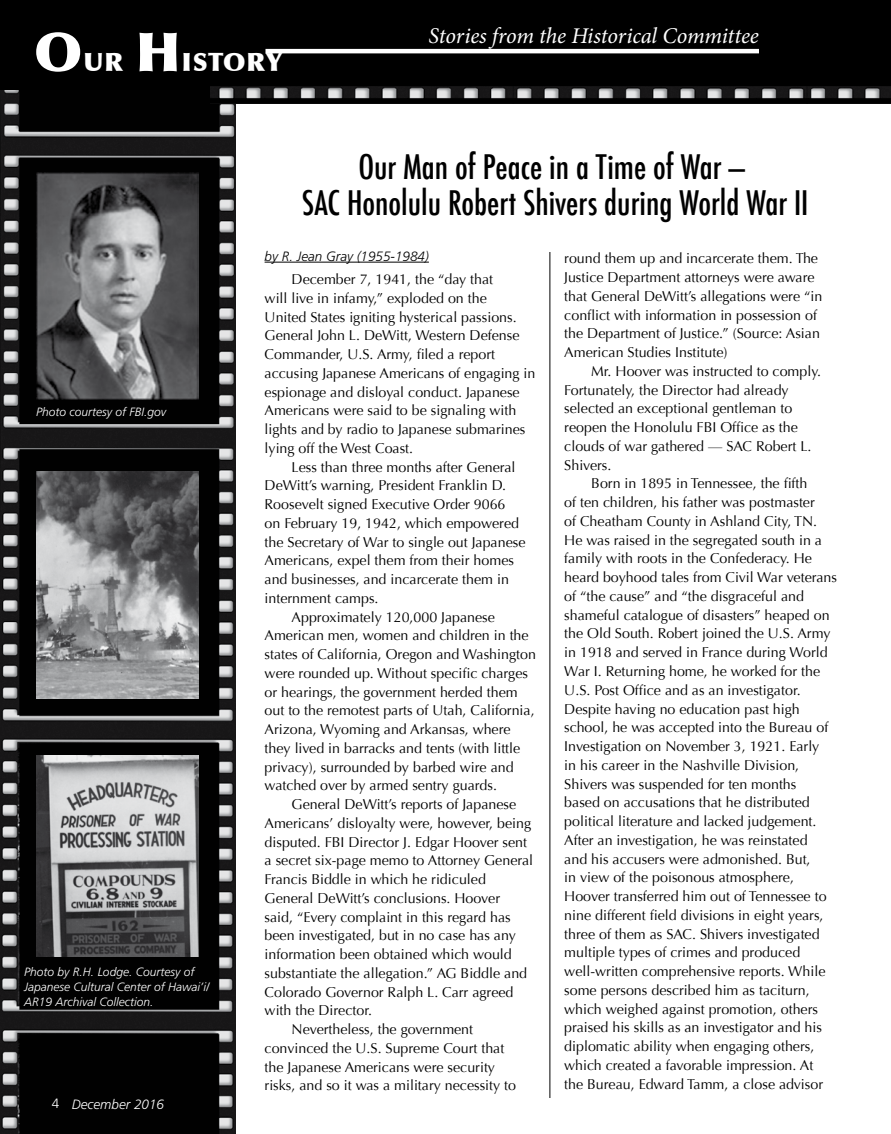
<style>
.page{position:relative;width:891px;height:1134px;background:#fff}
.page>*{position:absolute;margin:0;border:0;box-sizing:border-box;transform-origin:0 0}
.t1{font:500 condensed 33px/36px "Futura";color:#000;text-align:center}
.t2{font:900 25.2px "Optima";letter-spacing:.025em;color:#fff}
.t3{font:italic 22.5px "Minion Pro";letter-spacing:-.01em;color:#fff}
.t4{font:14.25px/18.8px "Optima";color:#000}
.t5{font:italic 300 13.5px "Frutiger";color:#000}
.t6{font:italic 300 13.5px "Frutiger";color:#fff}
.t7{font:italic 300 12px/15px "Frutiger";color:#fff}
.s1{font-size:54px}
.s2{font-style:normal}
</style>
<div class="page">
<div style="left:0;top:0;width:891px;height:90px;background:#000"></div>
<hr style="left:266px;top:49px;width:493px;height:4px;background:#fff">
<img style="left:0;top:90px;width:235px;height:1044px">
<img style="left:37px;top:173px;width:162px;height:227px">
<img style="left:37px;top:472px;width:162px;height:227px">
<img style="left:37px;top:755px;width:162px;height:202px">
<img style="left:211px;top:86px;width:680px;height:17px">
<hr style="left:265px;top:262px;width:164px;height:1px;background:#000">
<hr style="left:550px;top:252px;width:1px;height:846px;background:#000">
<h2 class="t2" style="left:34px;top:47px;width:250px"><span class="s1">O</span>UR <span class="s1">H</span>ISTORY</h2>
<h3 class="t3" style="left:429px;top:21px;width:332px">Stories from the Historical Committee</h3>
<p class="t7" style="left:36px;top:405px;width:132px">Photo courtesy of FBI.gov</p>
<p class="t7" style="left:24px;top:964px;width:187px">Photo by R.H. Lodge. Courtesy of<br>Japanese Cultural Center of Hawai’i/<br>AR19 Archival Collection.</p>
<p class="t6" style="left:52px;top:1096px;width:114px"><span class="s2">4</span> December 2016</p>
<h1 class="t1" style="left:302px;top:149px;width:508px">Our Man of Peace in a Time of War —<br>SAC Honolulu Robert Shivers during World War II</h1>
<p class="t5" style="left:265px;top:248px;width:166px">by R. Jean Gray (1955-1984)</p>
<p class="t4" style="left:265px;top:270px;width:272px;text-indent:27px">December 7, 1941, the “day that<br>will live in infamy,” exploded on the<br>United States igniting hysterical passions.<br>General John L. DeWitt, Western Defense Commander, U.S. Army, filed a report accusing Japanese Americans of engaging in espionage and disloyal conduct. Japanese Americans were said to be signaling with lights and by radio to Japanese submarines lying off the West Coast.</p>
<p class="t4" style="left:292px;top:458px;width:225px">Less than three months after General</p>
<p class="t4" style="left:265px;top:476px;width:243px">DeWitt’s warning, President Franklin D.</p>
<p class="t4" style="left:265px;top:495px;width:242px">Roosevelt signed Executive Order 9066</p>
<p class="t4" style="left:265px;top:514px;width:256px">on February 19, 1942, which empowered</p>
<p class="t4" style="left:265px;top:533px;width:262px">the Secretary of War to single out Japanese</p>
<p class="t4" style="left:265px;top:551px;width:251px">Americans, expel them from their homes</p>
<p class="t4" style="left:265px;top:570px;width:246px">and businesses, and incarcerate them in</p>
<p class="t4" style="left:265px;top:589px;width:116px">internment camps.</p>
<p class="t4" style="left:292px;top:608px;width:205px">Approximately 120,000 Japanese</p>
<p class="t4" style="left:265px;top:626px;width:266px">American men, women and children in the</p>
<p class="t4" style="left:265px;top:645px;width:273px">states of California, Oregon and Washington</p>
<p class="t4" style="left:265px;top:664px;width:265px">were rounded up. Without specific charges</p>
<p class="t4" style="left:265px;top:683px;width:255px">or hearings, the government herded them</p>
<p class="t4" style="left:265px;top:701px;width:272px">out to the remotest parts of Utah, California,</p>
<p class="t4" style="left:265px;top:720px;width:248px">Arizona, Wyoming and Arkansas, where</p>
<p class="t4" style="left:265px;top:739px;width:257px">they lived in barracks and tents (with little</p>
<p class="t4" style="left:265px;top:758px;width:251px">privacy), surrounded by barbed wire and</p>
<p class="t4" style="left:265px;top:776px;width:234px">watched over by armed sentry guards.</p>
<p class="t4" style="left:292px;top:795px;width:226px">General DeWitt’s reports of Japanese</p>
<p class="t4" style="left:265px;top:814px;width:268px">Americans’ disloyalty were, however, being</p>
<p class="t4" style="left:265px;top:833px;width:264px">disputed. FBI Director J. Edgar Hoover sent</p>
<p class="t4" style="left:265px;top:851px;width:270px">a secret six-page memo to Attorney General</p>
<p class="t4" style="left:265px;top:870px;width:223px">Francis Biddle in which he ridiculed</p>
<p class="t4" style="left:265px;top:889px;width:237px">General DeWitt’s conclusions. Hoover</p>
<p class="t4" style="left:265px;top:908px;width:248px">said, “Every complaint in this regard has</p>
<p class="t4" style="left:265px;top:926px;width:253px">been investigated, but in no case has any</p>
<p class="t4" style="left:265px;top:945px;width:249px">information been obtained which would</p>
<p class="t4" style="left:265px;top:964px;width:264px">substantiate the allegation.” AG Biddle and</p>
<p class="t4" style="left:265px;top:983px;width:250px">Colorado Governor Ralph L. Carr agreed</p>
<p class="t4" style="left:265px;top:1001px;width:109px">with the Director.</p>
<p class="t4" style="left:292px;top:1020px;width:183px">Nevertheless, the government</p>
<p class="t4" style="left:265px;top:1039px;width:241px">convinced the U.S. Supreme Court that</p>
<p class="t4" style="left:265px;top:1058px;width:232px">the Japanese Americans were security</p>
<p class="t4" style="left:265px;top:1076px;width:253px">risks, and so it was a military necessity to</p>
<p class="t4" style="left:564px;top:249px;width:260px">round them up and incarcerate them. The Justice Department attorneys were aware that General DeWitt’s allegations were “in conflict with information in possession of the Department of Justice.” (Source: Asian American Studies Institute)</p>
<p class="t4" style="left:564px;top:362px;width:258px;text-indent:27px">Mr. Hoover was instructed to comply.<br>Fortunately, the Director had already selected an exceptional gentleman to reopen the Honolulu FBI Office as the clouds of war gathered — SAC Robert L.<br>Shivers.</p>
<p class="t4" style="left:564px;top:474px;width:274px;text-indent:27px">Born in 1895 in Tennessee, the fifth<br>of ten children, his father was postmaster<br>of Cheatham County in Ashland City, TN.<br>He was raised in the segregated south in a family with roots in the Confederacy. He heard boyhood tales from Civil War veterans of “the cause” and “the disgraceful and shameful catalogue of disasters” heaped on the Old South. Robert joined the U.S. Army in 1918 and served in France during World War I. Returning home, he worked for the U.S. Post Office and as an investigator.<br>Despite having no education past high school, he was accepted into the Bureau of Investigation on November 3, 1921. Early<br>in his career in the Nashville Division, Shivers was suspended for ten months<br>based on accusations that he distributed political literature and lacked judgement.<br>After an investigation, he was reinstated<br>and his accusers were admonished. But,<br>in view of the poisonous atmosphere, Hoover transferred him out of Tennessee to nine different field divisions in eight years, three of them as SAC. Shivers investigated multiple types of crimes and produced well-written comprehensive reports. While some persons described him as taciturn, which weighed against promotion, others praised his skills as an investigator and his diplomatic ability when engaging others, which created a favorable impression. At<br>the Bureau, Edward Tamm, a close advisor</p>
</div>
